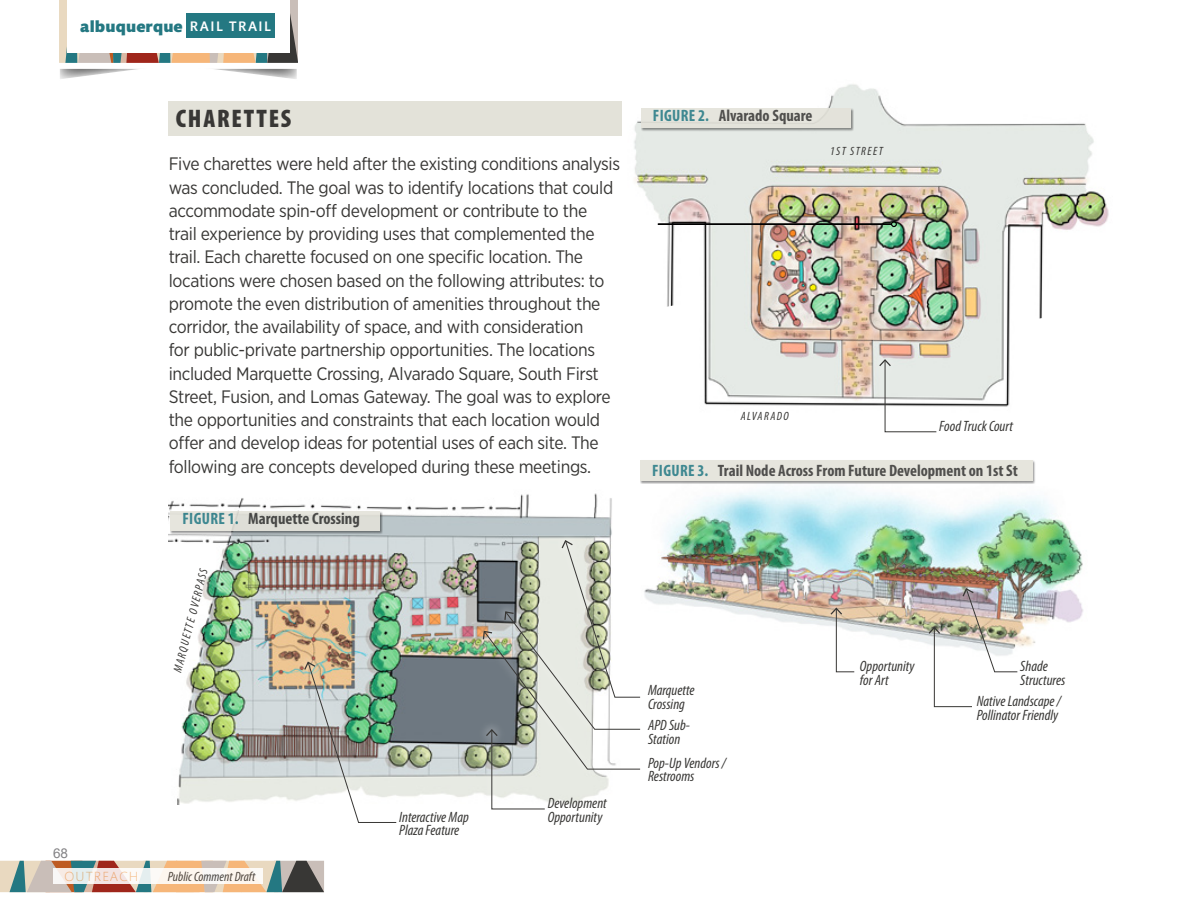
<style>
.page{position:relative;width:1188px;height:918px;background:#fff}
.page>*{position:absolute;margin:0;border:0;box-sizing:border-box;transform-origin:0 0}
.t1{font:900 condensed 25.5px "Myriad Pro";letter-spacing:.07em;color:#383735}
.t2{font:18px/23.2px "Gotham Narrow";letter-spacing:-.02em;color:#383735}
.t3{font:700 condensed 16.5px "Myriad Pro";color:#383735}
.t4{font:900 16.5px "Mundo Sans";letter-spacing:.01em;color:#247882}
.t5{font:italic condensed 15px/13.5px "Myriad Pro";color:#383735}
.t6{font:italic condensed 13.5px "Myriad Pro";color:#383735}
.t7{font:300 13.5px "Mundo Sans";letter-spacing:.1em;color:#f6b679}
.t8{font:13.5px "Arial";color:#717073}
.t9{font:italic condensed 12px "Myriad Pro";letter-spacing:.12em;color:#383735}
.s1{font-weight:500;font-size:14.1px;color:#fff}
.s2{color:#247882}
</style>
<div class="page">
<img style="left:634px;top:84px;width:475px;height:323px">
<svg style="left:658px;top:221px;width:239px;height:6px"></svg>
<img style="left:169px;top:493px;width:443px;height:311px">
<div style="left:170px;top:511px;width:213px;height:24px;background:#000;opacity:.5"></div>
<div style="left:170px;top:511px;width:210px;height:20px;background:#e3e2d9"></div>
<div style="left:641px;top:108px;width:213px;height:24px;background:#000;opacity:.5"></div>
<div style="left:641px;top:108px;width:209px;height:20px;background:#e3e2d9"></div>
<img style="left:648px;top:486px;width:435px;height:160px">
<div style="left:640px;top:460px;width:396px;height:24px;background:#000;opacity:.5"></div>
<div style="left:640px;top:460px;width:392px;height:21px;background:#e3e2d9"></div>
<svg style="left:870px;top:351px;width:75px;height:56px"></svg>
<svg style="left:878px;top:358px;width:59px;height:75px"></svg>
<svg style="left:954px;top:580px;width:72px;height:67px"></svg>
<svg style="left:822px;top:599px;width:40px;height:47px"></svg>
<svg style="left:829px;top:607px;width:26px;height:66px"></svg>
<svg style="left:920px;top:619px;width:52px;height:89px"></svg>
<img style="left:927px;top:587px;width:91px;height:120px">
<div style="left:477px;top:721px;width:76px;height:98px;background:#fff"></div>
<img style="left:295px;top:653px;width:110px;height:151px">
<img style="left:303px;top:661px;width:94px;height:162px">
<svg style="left:474px;top:622px;width:8px;height:157px"></svg>
<svg style="left:553px;top:532px;width:95px;height:68px"></svg>
<svg style="left:482px;top:539px;width:159px;height:271px"></svg>
<svg style="left:59px;top:0;width:239px;height:79px"></svg>
<div style="left:67px;top:0;width:223px;height:53px;background:#fff"></div>
<div style="left:186px;top:13px;width:89px;height:25px;background:#247882"></div>
<div style="left:169px;top:101px;width:453px;height:35px;background:#e3e2d9"></div>
<svg style="left:0;top:861px;width:324px;height:31px;background:#aa9b89"></svg>
<svg style="left:53px;top:868px;width:209px;height:16px;fill:#fcf6ee"></svg>
<p class="t4" style="left:80px;top:17px;width:192px">albuquerque <span class="s1">RAIL TRAIL</span></p>
<h1 class="t1" style="left:176px;top:104px;width:117px">CHARETTES</h1>
<p class="t2" style="left:169px;top:152px;width:453px">Five charettes were held after the existing conditions analysis was concluded. The goal was to identify locations that could accommodate spin-off development or contribute to the<br>trail experience by providing uses that complemented the trail. Each charette focused on one specific location. The locations were chosen based on the following attributes: to promote the even distribution of amenities throughout the corridor, the availability of space, and with consideration<br>for public-private partnership opportunities. The locations included Marquette Crossing, Alvarado Square, South First Street, Fusion, and Lomas Gateway. The goal was to explore the opportunities and constraints that each location would offer and develop ideas for potential uses of each site. The following are concepts developed during these meetings.</p>
<p class="t3" style="left:182px;top:508px;width:179px"><span class="s2">Figure 1.</span> Marquette Crossing</p>
<p class="t9" style="left:171px;top:671px;width:108px;rotate:-76deg">MARQUETTE OVERPASS</p>
<p class="t8" style="left:53px;top:844px;width:17px">68</p>
<p class="t7" style="left:64px;top:869px;width:76px">OUTREACH</p>
<p class="t6" style="left:168px;top:868px;width:89px">Public Comment Draft</p>
<p class="t5" style="left:548px;top:797px;width:61px">Development</p>
<p class="t5" style="left:399px;top:810px;width:71px">Interactive Map</p>
<p class="t5" style="left:548px;top:810px;width:56px">Opportunity</p>
<p class="t5" style="left:399px;top:824px;width:62px">Plaza Feature</p>
<p class="t3" style="left:653px;top:105px;width:161px"><span class="s2">Figure 2.</span> Alvarado Square</p>
<p class="t9" style="left:830px;top:144px;width:54px">1ST STREET</p>
<p class="t9" style="left:741px;top:408px;width:50px">ALVARADO</p>
<p class="t5" style="left:939px;top:419px;width:75px">Food Truck Court</p>
<p class="t3" style="left:652px;top:461px;width:367px"><span class="s2">Figure 3.</span> Trail Node Across From Future Development on 1st St</p>
<p class="t5" style="left:648px;top:684px;width:48px">Marquette<br>Crossing</p>
<p class="t5" style="left:648px;top:719px;width:44px">APD Sub-<br>Station</p>
<p class="t5" style="left:648px;top:756px;width:80px">Pop-Up Vendors /<br>Restrooms</p>
<p class="t5" style="left:860px;top:659px;width:56px">Opportunity for Art</p>
<p class="t5" style="left:1020px;top:659px;width:46px">Shade<br>Structures</p>
<p class="t5" style="left:977px;top:694px;width:86px">Native Landscape /<br>Pollinator Friendly</p>
</div>
